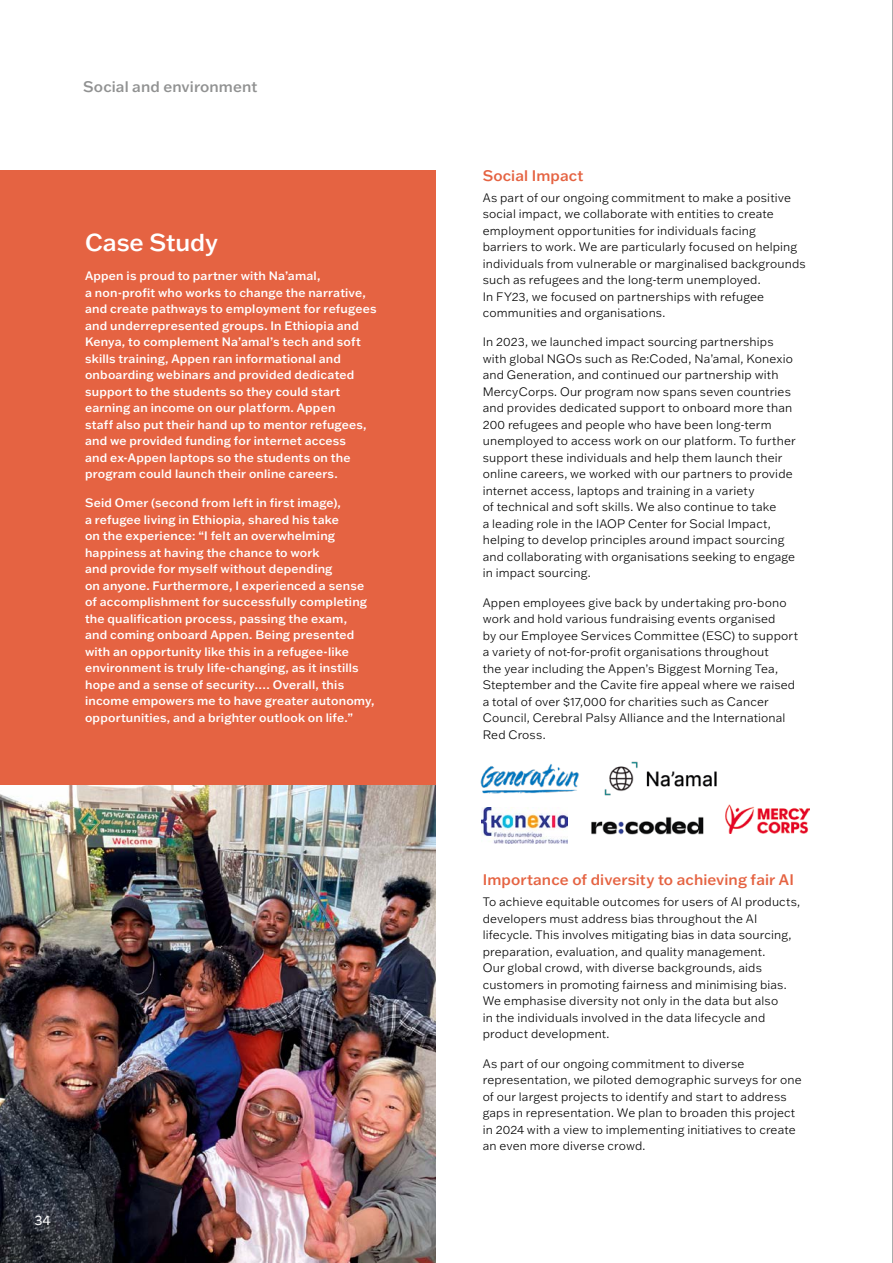
<style>
.page{position:relative;width:893px;height:1263px;background:#fff}
.page>*{position:absolute;margin:0;border:0;box-sizing:border-box;transform-origin:0 0}
.t1{font:500 24px "Franklin Gothic ATF";letter-spacing:-.005em;color:#fff}
.t2{font:500 15px "Franklin Gothic ATF";letter-spacing:.005em;color:#e56342}
.t3{font:500 15px "Franklin Gothic ATF";letter-spacing:.005em;color:#919292}
.t4{font:13.5px "Franklin Gothic ATF";color:#fff}
.t5{font:300 12px/16.5px "Franklin Gothic ATF";letter-spacing:.015em;color:#000}
.t6{font:500 12px/16.5px "Franklin Gothic ATF";letter-spacing:.015em;color:#fff}
</style>
<div class="page">
<hr style="left:892px;top:0;width:1px;height:1263px;background:#919292">
<div style="left:0;top:170px;width:436px;height:678px;background:#e56342"></div>
<img style="left:480px;top:764px;width:99px;height:30px">
<img style="left:604px;top:761px;width:113px;height:35px">
<img style="left:591px;top:817px;width:113px;height:18px">
<img style="left:482px;top:808px;width:85px;height:36px">
<img style="left:726px;top:804px;width:84px;height:30px">
<img style="left:0;top:786px;width:436px;height:477px">
<p class="t3" style="left:83px;top:76px;width:176px">Social and environment</p>
<h1 class="t1" style="left:85px;top:226px;width:134px">Case Study</h1>
<p class="t6" style="left:85px;top:267px;width:293px">Appen is proud to partner with Na’amal,<br>a non-profit who works to change the narrative, and create pathways to employment for refugees and underrepresented groups. In Ethiopia and Kenya, to complement Na’amal’s tech and soft skills training, Appen ran informational and onboarding webinars and provided dedicated support to the students so they could start earning an income on our platform. Appen<br>staff also put their hand up to mentor refugees, and we provided funding for internet access<br>and ex-Appen laptops so the students on the program could launch their online careers.</p>
<p class="t6" style="left:85px;top:494px;width:291px">Seid Omer (second from left in first image),<br>a refugee living in Ethiopia, shared his take<br>on the experience: “I felt an overwhelming happiness at having the chance to work<br>and provide for myself without depending<br>on anyone. Furthermore, I experienced a sense of accomplishment for successfully completing the qualification process, passing the exam,<br>and coming onboard Appen. Being presented with an opportunity like this in a refugee-like environment is truly life-changing, as it instills hope and a sense of security…. Overall, this income empowers me to have greater autonomy, opportunities, and a brighter outlook on life.”</p>
<p class="t4" style="left:34px;top:1211px;width:18px">34</p>
<p class="t2" style="left:483px;top:165px;width:102px">Social Impact</p>
<p class="t5" style="left:483px;top:189px;width:325px">As part of our ongoing commitment to make a positive social impact, we collaborate with entities to create employment opportunities for individuals facing<br>barriers to work. We are particularly focused on helping individuals from vulnerable or marginalised backgrounds such as refugees and the long-term unemployed.<br>In FY23, we focused on partnerships with refugee communities and organisations.</p>
<p class="t5" style="left:483px;top:333px;width:315px">In 2023, we launched impact sourcing partnerships with global NGOs such as Re:Coded, Na’amal, Konexio and Generation, and continued our partnership with MercyCorps. Our program now spans seven countries and provides dedicated support to onboard more than 200 refugees and people who have been long-term unemployed to access work on our platform. To further support these individuals and help them launch their online careers, we worked with our partners to provide internet access, laptops and training in a variety<br>of technical and soft skills. We also continue to take<br>a leading role in the IAOP Center for Social Impact, helping to develop principles around impact sourcing and collaborating with organisations seeking to engage in impact sourcing.</p>
<p class="t5" style="left:483px;top:594px;width:317px">Appen employees give back by undertaking pro-bono work and hold various fundraising events organised<br>by our Employee Services Committee (ESC) to support a variety of not-for-profit organisations throughout<br>the year including the Appen’s Biggest Morning Tea, Steptember and the Cavite fire appeal where we raised a total of over $17,000 for charities such as Cancer Council, Cerebral Palsy Alliance and the International Red Cross.</p>
<p class="t2" style="left:483px;top:870px;width:313px">Importance of diversity to achieving fair AI</p>
<p class="t5" style="left:483px;top:893px;width:319px">To achieve equitable outcomes for users of AI products, developers must address bias throughout the AI lifecycle. This involves mitigating bias in data sourcing, preparation, evaluation, and quality management.<br>Our global crowd, with diverse backgrounds, aids customers in promoting fairness and minimising bias.<br>We emphasise diversity not only in the data but also<br>in the individuals involved in the data lifecycle and product development.</p>
<p class="t5" style="left:483px;top:1055px;width:320px">As part of our ongoing commitment to diverse representation, we piloted demographic surveys for one of our largest projects to identify and start to address gaps in representation. We plan to broaden this project in 2024 with a view to implementing initiatives to create an even more diverse crowd.</p>
</div>
